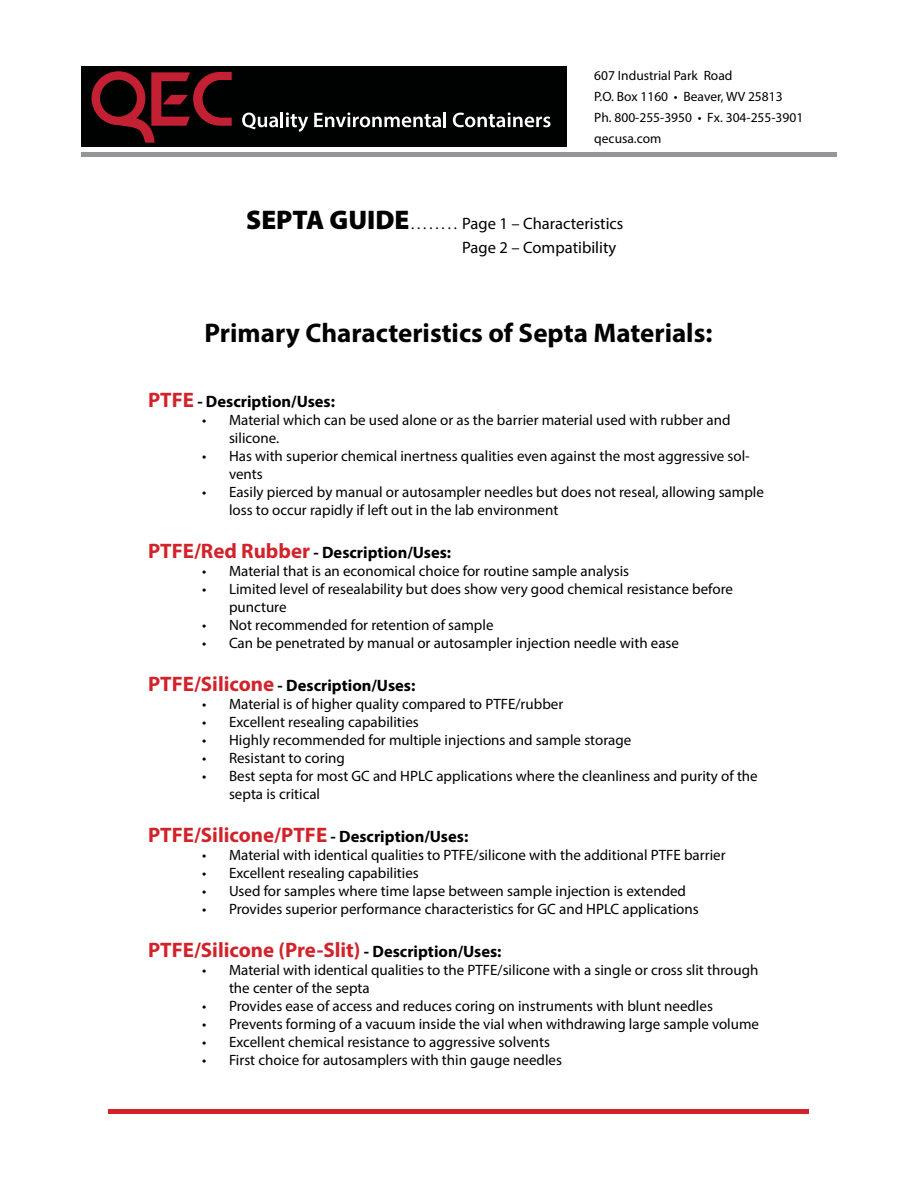
<style>
.page{position:relative;width:918px;height:1188px;background:#fff}
.page>*{position:absolute;margin:0;border:0;box-sizing:border-box;transform-origin:0 0}
.t1{font:700 27px "Myriad Pro";color:#000}
.t2{font:700 21px "Myriad Pro";color:#d2232a}
.t3{font:700 16.5px "Myriad Pro";color:#000}
.t4{font:16.5px/24px "Myriad Pro";color:#000}
.t5{font:15px/18px "Myriad Pro";color:#000}
.t6{font:13.5px/21px "Myriad Pro";color:#000101}
.s1{font-weight:900;font-size:27px}
.s2{font-size:15px}
.s3{font-size:21px;color:#d2232a}
.s4{font-size:16.5px;color:#000}
</style>
<div class="page">
<div style="left:108px;top:1109px;width:701px;height:5px;background:#d2232a"></div>
<div style="left:81px;top:66px;width:486px;height:81px;background:#000101"></div>
<hr style="left:81px;top:152px;width:756px;height:4px;background:#939598">
<svg style="left:92px;top:71px;width:140px;height:72px"></svg>
<svg style="left:242px;top:112px;width:66px;height:20px"></svg>
<svg style="left:314px;top:112px;width:132px;height:15px"></svg>
<svg style="left:453px;top:112px;width:98px;height:15px"></svg>
<p class="t6" style="left:594px;top:65px;width:211px">607 Industrial Park Road<br>P.O. Box 1160 • Beaver, WV 25813<br>Ph. 800-255-3950 • Fx. 304-255-3901 qecusa.com</p>
<p class="t4" style="left:462px;top:211px;width:163px;text-indent:-216px"><span class="s1">SEPTA GUIDE</span><span class="s2">. . . . . . . .</span> Page 1 – Characteristics<br>Page 2 – Compatibility</p>
<h1 class="t1" style="left:205px;top:315px;width:509px">Primary Characteristics of Septa Materials:</h1>
<p class="t3" style="left:148px;top:390px;width:189px"><span class="s3">PTFE</span> - Description/Uses:</p>
<p class="t5" style="left:229px;top:410px;width:503px;text-indent:-27px">• Material which can be used alone or as the barrier material used with rubber and silicone.</p>
<p class="t5" style="left:229px;top:446px;width:522px;text-indent:-27px">• Has with superior chemical inertness qualities even against the most aggressive sol&shy;vents</p>
<p class="t5" style="left:229px;top:482px;width:536px;text-indent:-27px">• Easily pierced by manual or autosampler needles but does not reseal, allowing sample loss to occur rapidly if left out in the lab environment</p>
<p class="t3" style="left:148px;top:541px;width:305px"><span class="s3">PTFE/Red Rubber</span> - Description/Uses:</p>
<p class="t5" style="left:202px;top:562px;width:429px">• Material that is an economical choice for routine sample analysis</p>
<p class="t5" style="left:229px;top:580px;width:505px;text-indent:-27px">• Limited level of resealability but does show very good chemical resistance before puncture</p>
<p class="t5" style="left:202px;top:616px;width:293px">• Not recommended for retention of sample</p>
<p class="t5" style="left:202px;top:634px;width:479px">• Can be penetrated by manual or autosampler injection needle with ease</p>
<p class="t3" style="left:148px;top:675px;width:269px"><span class="s3">PTFE/Silicone</span> - Description/Uses:</p>
<p class="t5" style="left:202px;top:695px;width:363px">• Material is of higher quality compared to PTFE/rubber</p>
<p class="t5" style="left:202px;top:713px;width:218px">• Excellent resealing capabilities</p>
<p class="t5" style="left:202px;top:731px;width:431px">• Highly recommended for multiple injections and sample storage</p>
<p class="t5" style="left:202px;top:749px;width:144px">• Resistant to coring</p>
<p class="t5" style="left:229px;top:767px;width:530px;text-indent:-27px">• Best septa for most GC and HPLC applications where the cleanliness and purity of the septa is critical</p>
<h2 class="t2" style="left:148px;top:821px;width:322px">PTFE/Silicone/PTFE <span class="s4">- Description/Uses:</span></h2>
<p class="t5" style="left:202px;top:846px;width:525px">• Material with identical qualities to PTFE/silicone with the additional PTFE barrier</p>
<p class="t5" style="left:202px;top:864px;width:218px">• Excellent resealing capabilities</p>
<p class="t5" style="left:202px;top:882px;width:486px">• Used for samples where time lapse between sample injection is extended</p>
<p class="t5" style="left:202px;top:900px;width:498px">• Provides superior performance characteristics for GC and HPLC applications</p>
<h2 class="t2" style="left:148px;top:937px;width:355px">PTFE/Silicone (Pre-Slit) <span class="s4">- Description/Uses:</span></h2>
<p class="t5" style="left:229px;top:961px;width:531px;text-indent:-27px">• Material with identical qualities to the PTFE/silicone with a single or cross slit through the center of the septa</p>
<p class="t5" style="left:202px;top:997px;width:512px">• Provides ease of access and reduces coring on instruments with blunt needles</p>
<p class="t5" style="left:202px;top:1015px;width:559px">• Prevents forming of a vacuum inside the vial when withdrawing large sample volume</p>
<p class="t5" style="left:202px;top:1033px;width:350px">• Excellent chemical resistance to aggressive solvents</p>
<p class="t5" style="left:202px;top:1051px;width:362px">• First choice for autosamplers with thin gauge needles</p>
</div>
